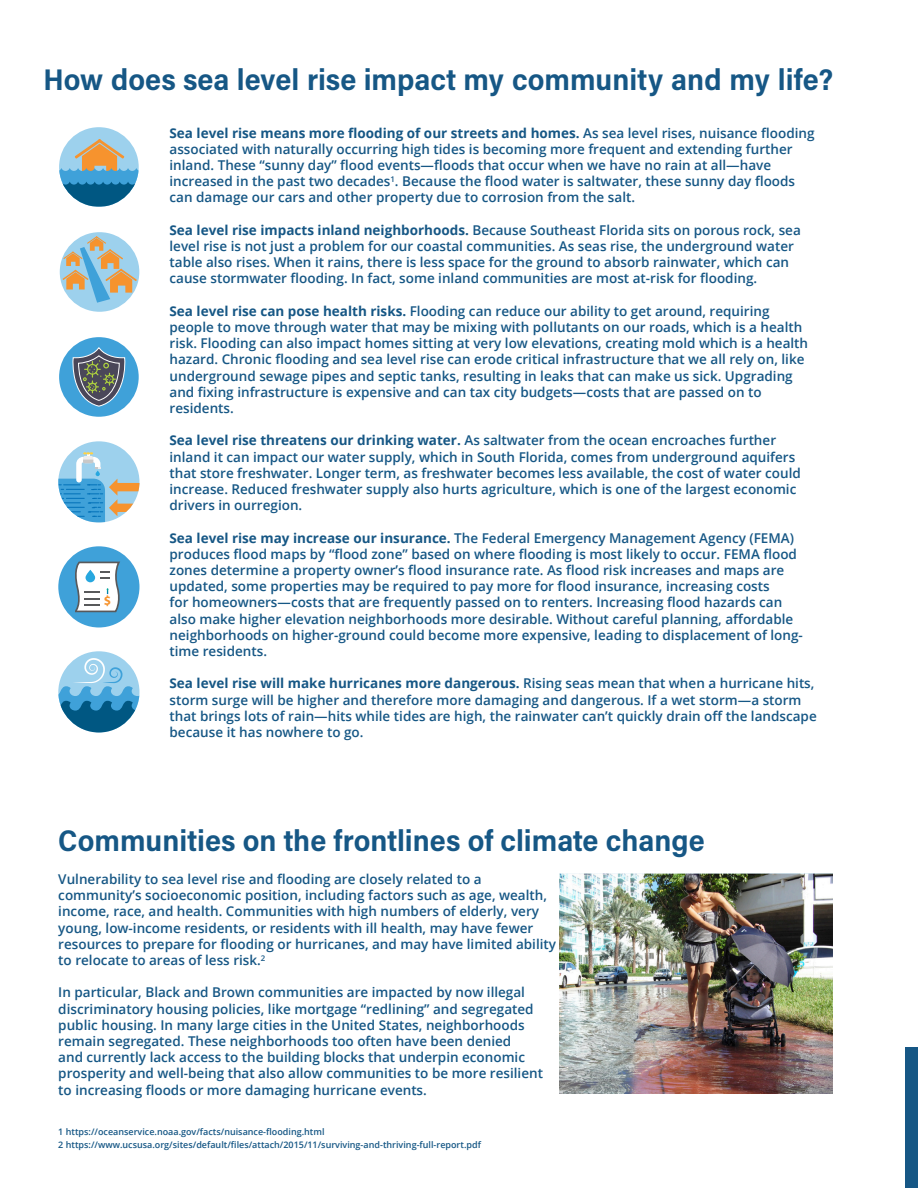
<style>
.page{position:relative;width:918px;height:1188px;background:#fff}
.page>*{position:absolute;margin:0;border:0;box-sizing:border-box;transform-origin:0 0}
.header_left_justifie{font:30px "Acumin Variable Concept";color:#165785}
._9pt_text__bold_star{font:600 13.5px/16.2px "Open Sans";color:#165785}
._9pt_text{font:600 13.5px/16.2px "Open Sans";color:#165785}
.footnotes{font:600 9px "Open Sans";color:#165785}
.s1{font-weight:700}
</style>
<div class="page">
<div style="left:905px;top:1047px;width:13px;height:141px;background:#165785"></div>
<img style="left:559px;top:874px;width:274px;height:220px">
<div style="left:58px;top:651px;width:81px;height:81px;background:#9dd1ed;border-radius:50%"></div>
<svg style="left:58px;top:658px;width:81px;height:74px"></svg>
<div style="left:59px;top:127px;width:80px;height:80px;background:#9dd1ed;border-radius:50%"></div>
<svg style="left:59px;top:139px;width:80px;height:68px"></svg>
<div style="left:59px;top:337px;width:80px;height:80px;background:#3fa1d9;border-radius:50%"></div>
<svg style="left:71px;top:346px;width:55px;height:61px"></svg>
<div style="left:58px;top:441px;width:81px;height:82px;background:#9dd1ed;border-radius:50%"></div>
<svg style="left:58px;top:452px;width:81px;height:71px"></svg>
<div style="left:58px;top:546px;width:81px;height:81px;background:#3fa1d9;border-radius:50%"></div>
<div style="left:60px;top:232px;width:79px;height:80px;background:#9dd1ed;border-radius:50%"></div>
<svg style="left:63px;top:236px;width:74px;height:67px"></svg>
<svg style="left:75px;top:561px;width:45px;height:52px;background:#c4d3db"></svg>
<p class="header_left_justifie" style="left:44px;top:59px;width:791px">How does sea level rise impact my community and my life?</p>
<p class="_9pt_text__bold_star" style="left:170px;top:124px;width:647px"><span class="s1">Sea level rise means more flooding of our streets and homes.</span> As sea level rises, nuisance flooding associated with naturally occurring high tides is becoming more frequent and extending further inland. These “sunny day” flood events—floods that occur when we have no rain at all—have increased in the past two decades<sup>1</sup>. Because the flood water is saltwater, these sunny day floods can damage our cars and other property due to corrosion from the salt.</p>
<p class="_9pt_text__bold_star" style="left:170px;top:221px;width:633px"><span class="s1">Sea level rise impacts inland neighborhoods.</span> Because Southeast Florida sits on porous rock, sea level rise is not just a problem for our coastal communities. As seas rise, the underground water table also rises. When it rains, there is less space for the ground to absorb rainwater, which can cause stormwater flooding. In fact, some inland communities are most at-risk for flooding.</p>
<p class="_9pt_text__bold_star" style="left:170px;top:302px;width:640px"><span class="s1">Sea level rise can pose health risks.</span> Flooding can reduce our ability to get around, requiring people to move through water that may be mixing with pollutants on our roads, which is a health risk. Flooding can also impact homes sitting at very low elevations, creating mold which is a health hazard. Chronic flooding and sea level rise can erode critical infrastructure that we all rely on, like underground sewage pipes and septic tanks, resulting in leaks that can make us sick. Upgrading and fixing infrastructure is expensive and can tax city budgets—costs that are passed on to residents.</p>
<p class="_9pt_text__bold_star" style="left:170px;top:432px;width:633px"><span class="s1">Sea level rise threatens our drinking water.</span> As saltwater from the ocean encroaches further inland it can impact our water supply, which in South Florida, comes from underground aquifers that store freshwater. Longer term, as freshwater becomes less available, the cost of water could increase. Reduced freshwater supply also hurts agriculture, which is one of the largest economic drivers in ourregion.</p>
<p class="_9pt_text__bold_star" style="left:170px;top:529px;width:635px"><span class="s1">Sea level rise may increase our insurance.</span> The Federal Emergency Management Agency (FEMA) produces flood maps by “flood zone” based on where flooding is most likely to occur. FEMA flood zones determine a property owner’s flood insurance rate. As flood risk increases and maps are updated, some properties may be required to pay more for flood insurance, increasing costs<br>for homeowners—costs that are frequently passed on to renters. Increasing flood hazards can also make higher elevation neighborhoods more desirable. Without careful planning, affordable neighborhoods on higher-ground could become more expensive, leading to displacement of long&shy;time residents.</p>
<p class="_9pt_text__bold_star" style="left:170px;top:675px;width:649px"><span class="s1">Sea level rise will make hurricanes more dangerous.</span> Rising seas mean that when a hurricane hits, storm surge will be higher and therefore more damaging and dangerous. If a wet storm—a storm that brings lots of rain—hits while tides are high, the rainwater can’t quickly drain off the landscape because it has nowhere to go.</p>
<p class="header_left_justifie" style="left:58px;top:820px;width:648px">Communities on the frontlines of climate change</p>
<p class="_9pt_text" style="left:58px;top:871px;width:499px">Vulnerability to sea level rise and flooding are closely related to a community’s socioeconomic position, including factors such as age, wealth, income, race, and health. Communities with high numbers of elderly, very young, low-income residents, or residents with ill health, may have fewer resources to prepare for flooding or hurricanes, and may have limited ability to relocate to areas of less risk.<sup>2</sup></p>
<p class="_9pt_text" style="left:58px;top:984px;width:486px">In particular, Black and Brown communities are impacted by now illegal discriminatory housing policies, like mortgage “redlining” and segregated public housing. In many large cities in the United States, neighborhoods remain segregated. These neighborhoods too often have been denied<br>and currently lack access to the building blocks that underpin economic prosperity and well-being that also allow communities to be more resilient to increasing floods or more damaging hurricane events.</p>
<p class="footnotes" style="left:58px;top:1125px;width:268px">1 https://oceanservice.noaa.gov/facts/nuisance-flooding.html</p>
<p class="footnotes" style="left:58px;top:1139px;width:424px">2 https://www.ucsusa.org/sites/default/files/attach/2015/11/surviving-and-thriving-full-report.pdf</p>
</div>
